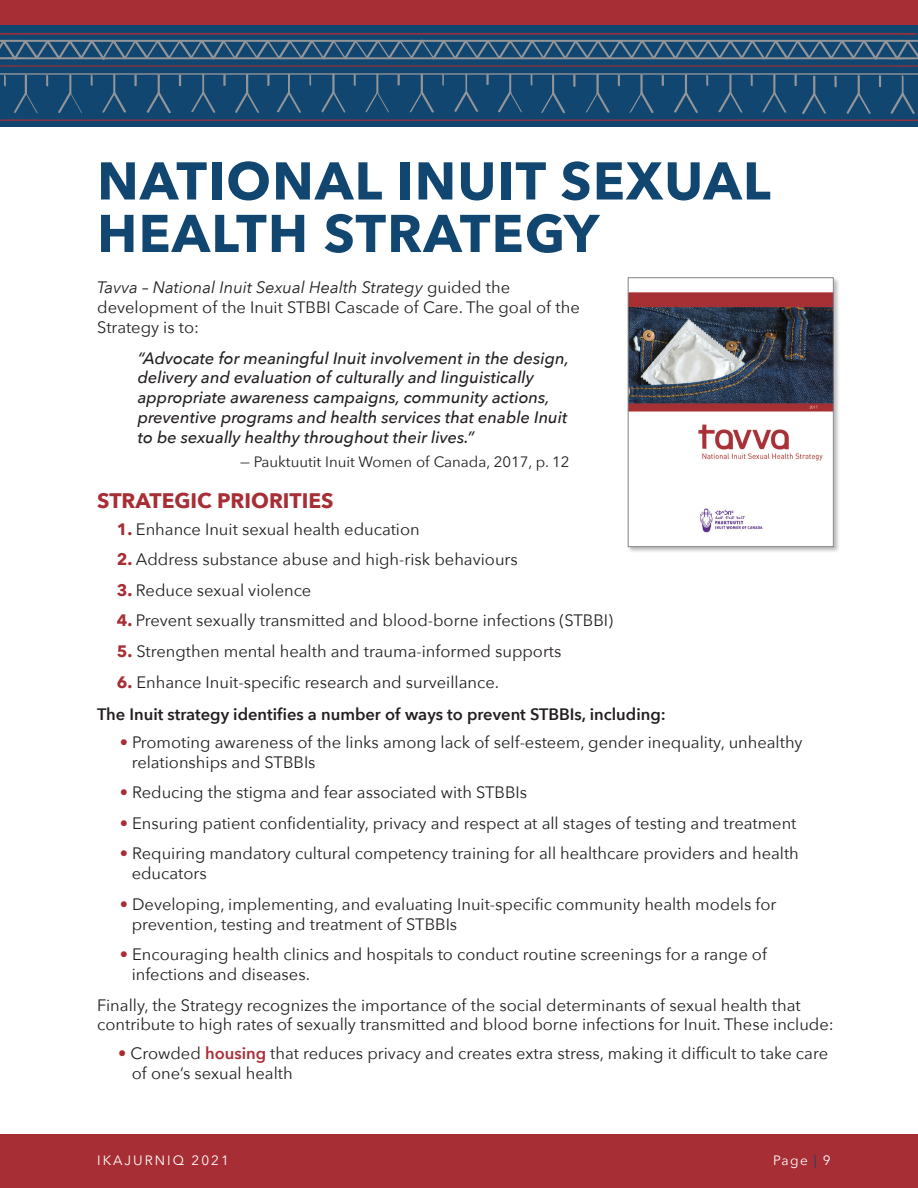
<style>
.page{position:relative;width:918px;height:1188px;background:#fff}
.page>*{position:absolute;margin:0;border:0;box-sizing:border-box;transform-origin:0 0}
.t1{font:700 52.5px/52.5px "Avenir Next";letter-spacing:.025em;color:#114670}
.t2{font:700 21px "Avenir Next";color:#a72e35}
.bullet{font:16.5px/19.8px "Avenir Next";color:#231f20}
.t3{font:italic 500 16.5px/19.8px "Avenir Next";color:#231f20}
.t4{font:600 16.5px "Avenir Next";color:#231f20}
.t5{font:15px "Avenir Next";color:#231f20}
.t6{font:13.5px "Avenir Next";letter-spacing:.15em;color:#fff}
.s1{font-style:italic}
.s2{font-size:16.5px}
.s3{font-weight:700;color:#a72e35}
.s4{color:#a72e35}
.s5{font-weight:600;color:#a72e35}
.s6{color:#114670}
</style>
<div class="page">
<div style="left:0;top:1134px;width:918px;height:54px;background:#a72e35"></div>
<div style="left:0;top:0;width:918px;height:25px;background:#a72e35"></div>
<div style="left:0;top:25px;width:918px;height:102px;background:#114670"></div>
<svg style="left:0;top:33px;width:918px;height:34px"></svg>
<svg style="left:0;top:73px;width:918px;height:48px"></svg>
<div style="left:628px;top:277px;width:212px;height:277px;background:#231f20;opacity:.3"></div>
<img style="left:630px;top:280px;width:202px;height:265px">
<div style="left:628px;top:278px;width:206px;height:269px;border:1px solid #808285"></div>
<p class="t1" style="left:97px;top:154px;width:675px">NATIONAL INUIT SEXUAL<br>HEALTH STRATEGY</p>
<p class="bullet" style="left:97px;top:277px;width:484px"><span class="s1">Tavva – National Inuit Sexual Health Strategy</span> guided the development of the Inuit STBBI Cascade of Care. The goal of the<br>Strategy is to:</p>
<p class="t3" style="left:138px;top:347px;width:433px">“Advocate for meaningful Inuit involvement in the design, delivery and evaluation of culturally and linguistically appropriate awareness campaigns, community actions, preventive programs and health services that enable Inuit to be sexually healthy throughout their lives.”</p>
<p class="t5" style="left:240px;top:449px;width:331px"><span class="s2">—</span> Pauktuutit Inuit Women of Canada, 2017, p. 12</p>
<p class="t2" style="left:97px;top:483px;width:238px">STRATEGIC PRIORITIES</p>
<p class="bullet" style="left:117px;top:518px;width:305px"><span class="s3">1.</span> Enhance Inuit sexual health education</p>
<p class="bullet" style="left:117px;top:549px;width:403px"><span class="s3">2.</span> Address substance abuse and high-risk behaviours</p>
<p class="bullet" style="left:117px;top:579px;width:196px"><span class="s3">3.</span> Reduce sexual violence</p>
<p class="bullet" style="left:117px;top:610px;width:498px"><span class="s3">4.</span> Prevent sexually transmitted and blood-borne infections (STBBI)</p>
<p class="bullet" style="left:117px;top:641px;width:446px"><span class="s3">5.</span> Strengthen mental health and trauma-informed supports</p>
<p class="bullet" style="left:117px;top:671px;width:384px"><span class="s3">6.</span> Enhance Inuit-specific research and surveillance.</p>
<p class="t4" style="left:97px;top:700px;width:570px">The Inuit strategy identifies a number of ways to prevent STBBIs, including:</p>
<p class="bullet" style="left:132px;top:731px;width:672px;text-indent:-12px"><span class="s4">•</span> Promoting awareness of the links among lack of self-esteem, gender inequality, unhealthy relationships and STBBIs</p>
<p class="bullet" style="left:120px;top:782px;width:409px"><span class="s4">•</span> Reducing the stigma and fear associated with STBBIs</p>
<p class="bullet" style="left:120px;top:812px;width:678px"><span class="s4">•</span> Ensuring patient confidentiality, privacy and respect at all stages of testing and treatment</p>
<p class="bullet" style="left:132px;top:843px;width:669px;text-indent:-12px"><span class="s4">•</span> Requiring mandatory cultural competency training for all healthcare providers and health educators</p>
<p class="bullet" style="left:132px;top:893px;width:646px;text-indent:-12px"><span class="s4">•</span> Developing, implementing, and evaluating Inuit-specific community health models for prevention, testing and treatment of STBBIs</p>
<p class="bullet" style="left:132px;top:944px;width:637px;text-indent:-12px"><span class="s4">•</span> Encouraging health clinics and hospitals to conduct routine screenings for a range of infections and diseases.</p>
<p class="bullet" style="left:97px;top:994px;width:738px">Finally, the Strategy recognizes the importance of the social determinants of sexual health that contribute to high rates of sexually transmitted and blood borne infections for Inuit. These include:</p>
<p class="bullet" style="left:132px;top:1042px;width:698px;text-indent:-14px"><span class="s4">•</span> Crowded <span class="s5">housing</span> that reduces privacy and creates extra stress, making it difficult to take care of one’s sexual health</p>
<p class="t6" style="left:97px;top:1149px;width:133px">IKAJURNIQ 2021</p>
<p class="t6" style="left:773px;top:1149px;width:59px">Page <span class="s6">|</span> 9</p>
</div>
